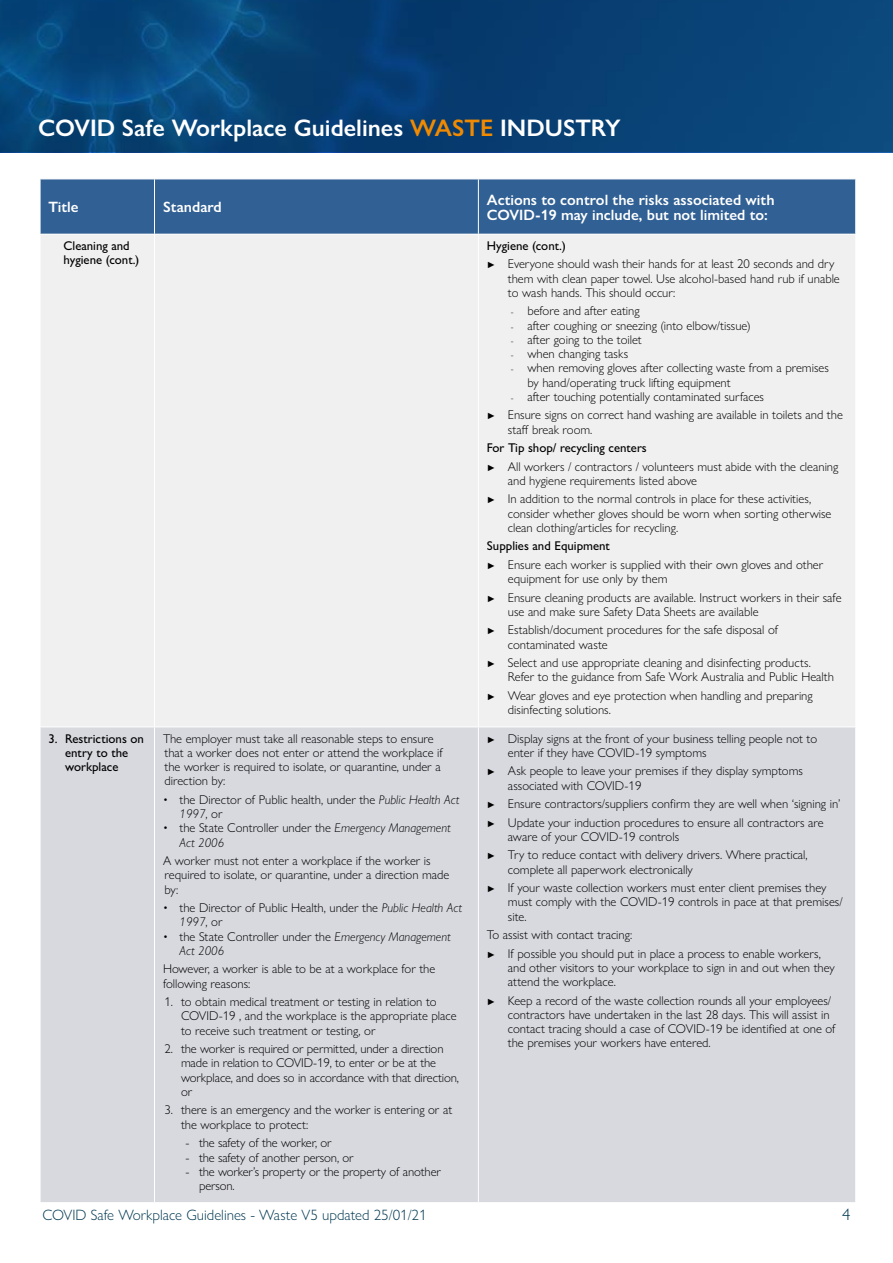
<style>
.page{position:relative;width:893px;height:1263px;background:#fff}
.page>*{position:absolute;margin:0;border:0;box-sizing:border-box;transform-origin:0 0}
.t1{font:600 24px "Gill Sans Nova";color:#fff}
.t2{font:300 16.5px "Gill Sans Nova";color:#003952}
.t3{font:600 15px/15px "Gill Sans Nova";color:#fff}
.t4{font:300 15px "Gill Sans Nova";color:#003952}
.t5{font:300 12.75px/14.2px "Gill Sans Nova";color:#000}
.t6{font:500 12.75px/14.2px "Gill Sans Nova";color:#000}
.s1{color:#f18a00}
.s2{font-weight:500}
.s3{font-weight:500;font-size:9px}
.s4{font-size:9px}
.s5{font-style:italic}
</style>
<div class="page">
<svg style="left:0;top:0;width:893px;height:151px;background:#074276"></svg>
<div style="left:41px;top:180px;width:814px;height:54px;background:#316094"></div>
<div style="left:41px;top:235px;width:814px;height:491px;background:#f0f0f0"></div>
<div style="left:41px;top:727px;width:814px;height:475px;background:#d8d9df"></div>
<hr style="left:154px;top:235px;width:1px;height:491px;background:#fff">
<hr style="left:478px;top:235px;width:1px;height:491px;background:#fff">
<hr style="left:154px;top:727px;width:1px;height:475px;background:#fff">
<hr style="left:478px;top:727px;width:1px;height:475px;background:#fff">
<hr style="left:154px;top:179px;width:1px;height:55px;background:#fff">
<hr style="left:478px;top:179px;width:1px;height:55px;background:#fff">
<h1 class="t1" style="left:38px;top:113px;width:584px">COVID Safe Workplace Guidelines <span class="s1">WASTE</span> INDUSTRY</h1>
<p class="t3" style="left:49px;top:199px;width:32px">Title</p>
<p class="t3" style="left:163px;top:199px;width:60px">Standard</p>
<p class="t3" style="left:487px;top:192px;width:289px">Actions to control the risks associated with<br>COVID-19 may include, but not limited to:</p>
<p class="t6" style="left:64px;top:238px;width:77px">Cleaning and hygiene (cont.)</p>
<p class="t5" style="left:487px;top:236px;width:349px;line-height:18.5px"><span class="s2">Hygiene (cont.)<br></span><span class="s3">►</span> Everyone should wash their hands for at least 20 seconds and dry</p>
<p class="t5" style="left:508px;top:271px;width:333px">them with clean paper towel. Use alcohol-based hand rub if unable to wash hands. This should occur:</p>
<p class="t5" style="left:511px;top:304px;width:130px"><span class="s4">-</span> before and after eating</p>
<p class="t5" style="left:511px;top:318px;width:241px"><span class="s4">-</span> after coughing or sneezing (into elbow/tissue)</p>
<p class="t5" style="left:511px;top:332px;width:132px"><span class="s4">-</span> after going to the toilet</p>
<p class="t5" style="left:511px;top:346px;width:119px"><span class="s4">-</span> when changing tasks</p>
<p class="t5" style="left:527px;top:361px;width:303px;text-indent:-17px"><span class="s4">-</span> when removing gloves after collecting waste from a premises by hand/operating truck lifting equipment</p>
<p class="t5" style="left:487px;top:387px;width:357px;line-height:18.5px;text-indent:24px"><span class="s4">-</span> after touching potentially contaminated surfaces<br><span class="s3">►</span> Ensure signs on correct hand washing are available in toilets and the</p>
<p class="t5" style="left:508px;top:422px;width:86px">staff break room.</p>
<p class="t5" style="left:487px;top:438px;width:353px;line-height:18.5px"><span class="s2">For Tip shop/ recycling centers<br></span><span class="s3">►</span> All workers / contractors / volunteers must abide with the cleaning</p>
<p class="t5" style="left:487px;top:471px;width:326px;line-height:18.5px;text-indent:21px">and hygiene requirements listed above<br><span class="s3">►</span> In addition to the normal controls in place for these activities,</p>
<p class="t5" style="left:508px;top:506px;width:325px">consider whether gloves should be worn when sorting otherwise clean clothing/articles for recycling.</p>
<p class="t5" style="left:487px;top:537px;width:338px;line-height:18.5px"><span class="s2">Supplies and Equipment<br></span><span class="s3">►</span> Ensure each worker is supplied with their own gloves and other</p>
<p class="t5" style="left:487px;top:569px;width:356px;line-height:18.5px;text-indent:21px">equipment for use only by them<br><span class="s3">►</span> Ensure cleaning products are available. Instruct workers in their safe</p>
<p class="t5" style="left:487px;top:602px;width:293px;line-height:18.5px;text-align:center">use and make sure Safety Data Sheets are available<br><span class="s3">►</span> Establish/document procedures for the safe disposal of</p>
<p class="t5" style="left:487px;top:635px;width:325px;line-height:18.5px;text-indent:21px">contaminated waste<br><span class="s3">►</span> Select and use appropriate cleaning and disinfecting products.</p>
<p class="t5" style="left:487px;top:668px;width:349px;line-height:18.5px;text-indent:21px">Refer to the guidance from Safe Work Australia and Public Health <span class="s3">►</span> Wear gloves and eye protection when handling and preparing</p>
<p class="t5" style="left:508px;top:702px;width:105px">disinfecting solutions.</p>
<p class="t6" style="left:65px;top:731px;width:80px;text-indent:-16px">3. Restrictions on entry to the workplace</p>
<p class="t5" style="left:163px;top:731px;width:281px">The employer must take all reasonable steps to ensure that a worker does not enter or attend the workplace if the worker is required to isolate, or quarantine, under a direction by:</p>
<p class="t5" style="left:179px;top:792px;width:281px;text-indent:-16px">• the Director of Public health, under the <span class="s5">Public Health Act<br>1997</span>, or</p>
<p class="t5" style="left:179px;top:821px;width:273px;text-indent:-16px">• the State Controller under the <span class="s5">Emergency Management<br>Act 2006</span></p>
<p class="t5" style="left:163px;top:853px;width:288px">A worker must not enter a workplace if the worker is required to isolate, or quarantine, under a direction made by:</p>
<p class="t5" style="left:179px;top:900px;width:284px;text-indent:-16px">• the Director of Public Health, under the <span class="s5">Public Health Act<br>1997</span>, or</p>
<p class="t5" style="left:179px;top:929px;width:273px;text-indent:-16px">• the State Controller under the <span class="s5">Emergency Management<br>Act 2006</span></p>
<p class="t5" style="left:163px;top:962px;width:274px">However, a worker is able to be at a workplace for the following reasons:</p>
<p class="t5" style="left:181px;top:994px;width:277px;text-indent:-16px">1. to obtain medical treatment or testing in relation to<br>COVID-19 , and the workplace is the appropriate place to receive such treatment or testing, or</p>
<p class="t5" style="left:181px;top:1042px;width:279px;text-indent:-16px">2. the worker is required or permitted, under a direction made in relation to COVID-19, to enter or be at the workplace, and does so in accordance with that direction, or</p>
<p class="t5" style="left:181px;top:1103px;width:273px;text-indent:-16px">3. there is an emergency and the worker is entering or at the workplace to protect:</p>
<p class="t5" style="left:186px;top:1136px;width:148px">- the safety of the worker, or</p>
<p class="t5" style="left:186px;top:1150px;width:170px">- the safety of another person, or</p>
<p class="t5" style="left:199px;top:1164px;width:243px;text-indent:-14px">- the worker’s property or the property of another person.</p>
<p class="t5" style="left:508px;top:731px;width:311px;text-indent:-21px"><span class="s3">►</span> Display signs at the front of your business telling people not to enter if they have COVID-19 symptoms</p>
<p class="t5" style="left:508px;top:764px;width:297px;text-indent:-21px"><span class="s3">►</span> Ask people to leave your premises if they display symptoms associated with COVID-19</p>
<p class="t5" style="left:487px;top:794px;width:355px;line-height:18.5px"><span class="s3">►</span> Ensure contractors/suppliers confirm they are well when ‘signing in’ <span class="s3">►</span> Update your induction procedures to ensure all contractors are</p>
<p class="t5" style="left:487px;top:827px;width:322px;line-height:18.5px;text-indent:21px">aware of your COVID-19 controls<br><span class="s3">►</span> Try to reduce contact with delivery drivers. Where practical,</p>
<p class="t5" style="left:487px;top:860px;width:341px;line-height:18.5px;text-indent:21px">complete all paperwork electronically<br><span class="s3">►</span> If your waste collection workers must enter client premises they</p>
<p class="t5" style="left:508px;top:895px;width:336px">must comply with the COVID-19 controls in pace at that premises/ site.</p>
<p class="t5" style="left:487px;top:925px;width:335px;line-height:18.5px">To assist with contact tracing:<br><span class="s3">►</span> If possible you should put in place a process to enable workers,</p>
<p class="t5" style="left:508px;top:960px;width:329px">and other visitors to your workplace to sign in and out when they attend the workplace.</p>
<p class="t5" style="left:508px;top:993px;width:329px;text-indent:-21px"><span class="s3">►</span> Keep a record of the waste collection rounds all your employees/ contractors have undertaken in the last 28 days. This will assist in contact tracing should a case of COVID-19 be identified at one of the premises your workers have entered.</p>
<p class="t4" style="left:43px;top:1206px;width:386px">COVID Safe Workplace Guidelines - Waste V5 updated 25/01/21</p>
<p class="t2" style="left:842px;top:1204px;width:10px">4</p>
</div>
